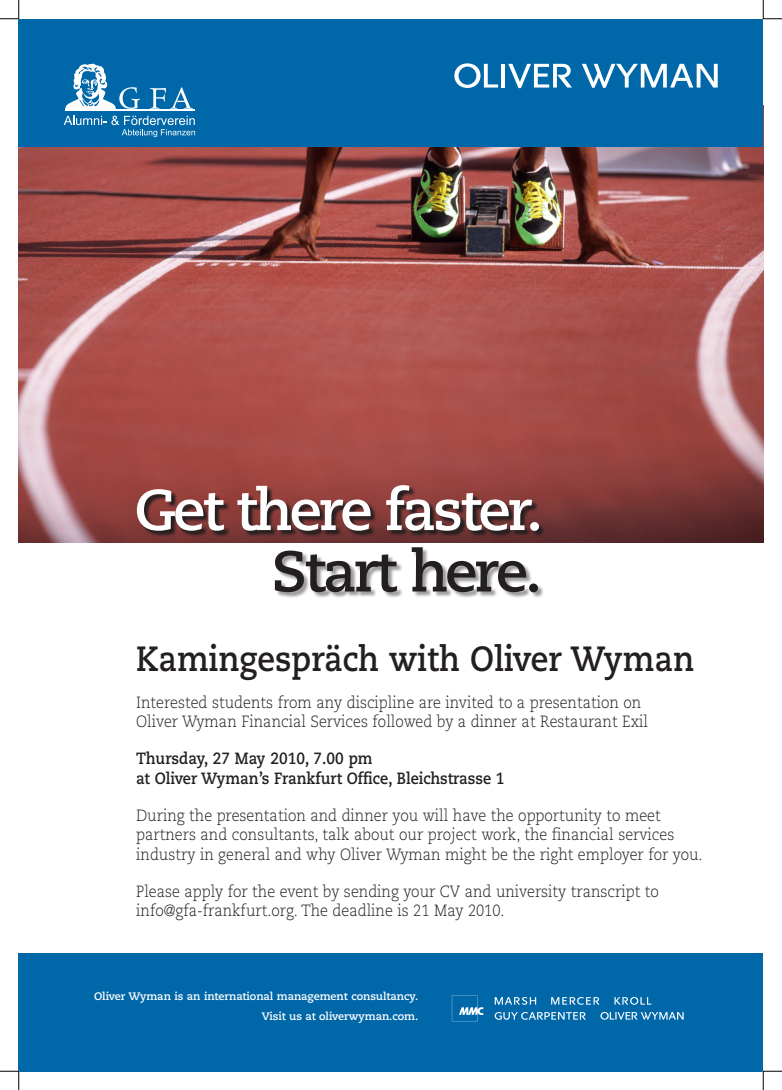
<style>
.page{position:relative;width:782px;height:1090px;background:#fff}
.page>*{position:absolute;margin:0;border:0;box-sizing:border-box;transform-origin:0 0}
.GTFSH_Text{font:700 57.5px "Caecilia LT Std";letter-spacing:-.05em;color:#fff}
.GTFSH_Text-2{font:700 57.5px "Caecilia LT Std";letter-spacing:-.05em;color:#231f20}
.Text_9_5_14{font:700 35px "Caecilia LT Std";color:#231f20;scale:.9 1}
.Text_9_5_14-2{font:300 16.25px/19.5px "Caecilia LT Std";color:#231f20;scale:.9 1}
.Text_9_5_14-3{font:700 16.25px/19.5px "Caecilia LT Std";color:#231f20;scale:.9 1}
.www_KO_text{font:700 10.88px "Caecilia LT Std";letter-spacing:-.005em;color:#fff}
</style>
<div class="page">
<img style="left:19px;top:146px;width:744px;height:397px">
<svg style="left:138px;top:486px;width:491px;height:57px;background:#6a3331"></svg>
<div style="left:275px;top:548px;width:488px;height:80px;background:#231f20;opacity:.45"></div>
<div style="left:19px;top:19px;width:744px;height:127px;background:#0068a9"></div>
<div style="left:19px;top:953px;width:744px;height:118px;background:#0068a9"></div>
<svg style="left:150px;top:87px;width:43px;height:22px"></svg>
<svg style="left:65px;top:64px;width:75px;height:45px"></svg>
<hr style="left:65px;top:109px;width:130px;height:1px;background:#fff">
<svg style="left:64px;top:116px;width:131px;height:21px"></svg>
<hr style="left:501px;top:64px;width:4px;height:24px;background:#fff">
<svg style="left:454px;top:63px;width:44px;height:25px"></svg>
<svg style="left:508px;top:64px;width:64px;height:24px"></svg>
<svg style="left:582px;top:64px;width:135px;height:24px"></svg>
<svg style="left:452px;top:995px;width:31px;height:26px"></svg>
<svg style="left:494px;top:997px;width:42px;height:8px"></svg>
<svg style="left:551px;top:997px;width:48px;height:8px"></svg>
<svg style="left:614px;top:997px;width:37px;height:8px"></svg>
<svg style="left:600px;top:1012px;width:83px;height:8px"></svg>
<svg style="left:494px;top:1012px;width:92px;height:8px"></svg>
<svg style="left:0;top:0;width:20px;height:20px"></svg>
<svg style="left:0;top:1070px;width:20px;height:20px"></svg>
<svg style="left:762px;top:0;width:20px;height:20px"></svg>
<svg style="left:762px;top:1070px;width:20px;height:20px"></svg>
<p class="GTFSH_Text" style="left:134px;top:476px;width:410px">Get there faster.</p>
<p class="GTFSH_Text-2" style="left:272px;top:537px;width:272px">Start here.</p>
<p class="Text_9_5_14" style="left:136px;top:638px;width:621px">Kamingespräch with Oliver Wyman</p>
<p class="Text_9_5_14-2" style="left:136px;top:693px;width:570px">Interested students from any discipline are invited to a presentation on<br>Oliver Wyman Financial Services followed by a dinner at Restaurant Exil</p>
<p class="Text_9_5_14-3" style="left:136px;top:749px;width:411px">Thursday, 27 May 2010, 7.00 pm<br>at Oliver Wyman’s Frankfurt Office, Bleichstrasse 1</p>
<p class="Text_9_5_14-2" style="left:136px;top:806px;width:631px">During the presentation and dinner you will have the opportunity to meet partners and consultants, talk about our project work, the financial services industry in general and why Oliver Wyman might be the right employer for you.</p>
<p class="Text_9_5_14-2" style="left:136px;top:882px;width:582px">Please apply for the event by sending your CV and university transcript to info@gfa-frankfurt.org. The deadline is 21 May 2010.</p>
<p class="www_KO_text" style="left:94px;top:989px;width:326px">Oliver Wyman is an international management consultancy.</p>
<p class="www_KO_text" style="left:262px;top:1009px;width:158px">Visit us at oliverwyman.com.</p>
</div>
